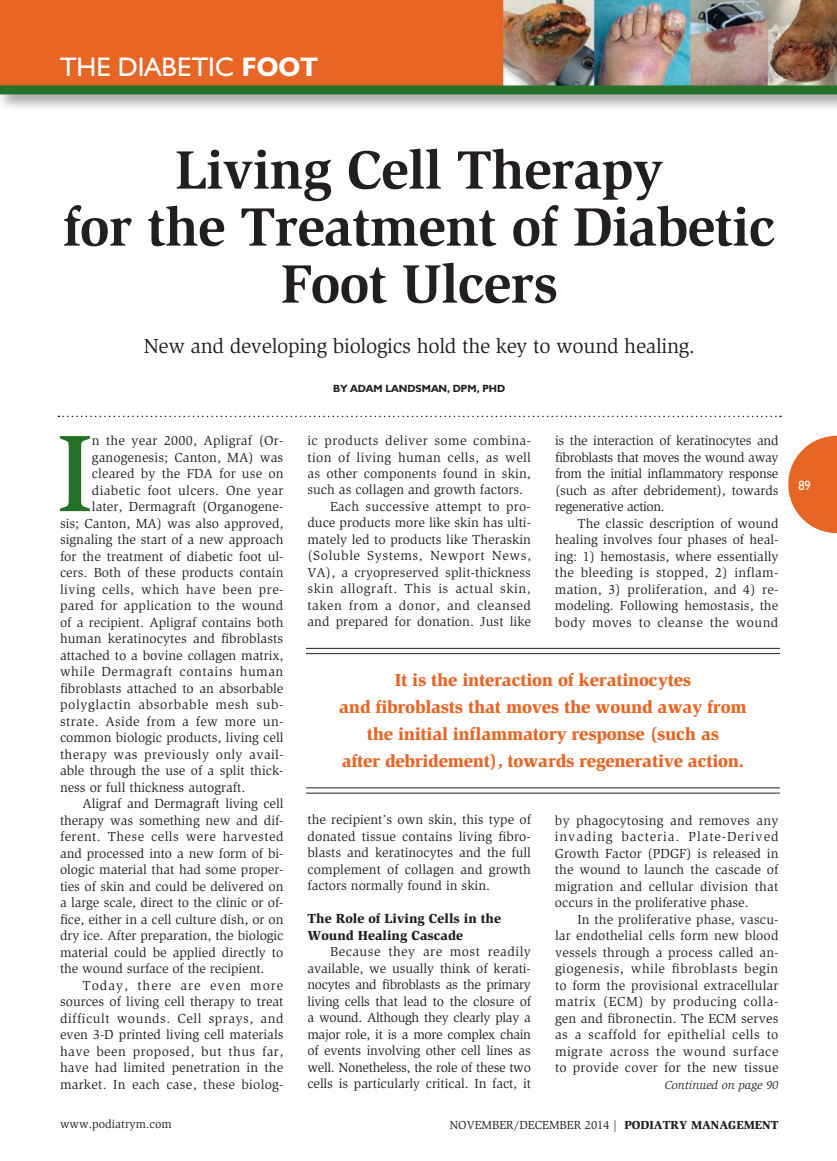
<style>
.page{position:relative;width:837px;height:1161px;background:#fff}
.page>*{position:absolute;margin:0;border:0;box-sizing:border-box;transform-origin:0 0}
.t1{font:500 112.05px "Slimbach";color:#247227}
.t2{font:700 55.5px/57px "Slimbach";letter-spacing:-.015em;color:#231f20;text-align:center}
.t3{font:27px "Humanist 521 BT";color:#fff}
.t4{font:21px "Slimbach";letter-spacing:-.015em;color:#231f20}
.t5{font:900 18px/27px "Slimbach";letter-spacing:-.015em;color:#e76626;text-align:center}
.t6{font:13.5px/16.5px "Slimbach";color:#231f20;text-align:justify}
.t7{font:13.5px "Slimbach";letter-spacing:.035em;color:#231f20}
.t8{font:13.5px "Slimbach";letter-spacing:.04em;color:#231f20}
.t9{font:13.5px "Slimbach";letter-spacing:.025em;color:#231f20}
.t10{font:13.5px "Slimbach";letter-spacing:.03em;color:#231f20}
.t11{font:13.5px "Slimbach";letter-spacing:.02em;color:#231f20}
.t12{font:900 13.5px/16.5px "Slimbach";color:#231f20}
.t13{font:13.5px "Slimbach";letter-spacing:.045em;color:#231f20}
.t14{font:13.5px "Slimbach";letter-spacing:.075em;color:#231f20}
.t15{font:13.5px "Humanist 521 BT";color:#fff;scale:.9 1}
.t16{font:12px "Slimbach";color:#231f20}
.t17{font:italic 12px "Slimbach";color:#231f20}
.t18{font:700 10.5px "Humanist 521 BT";color:#231f20}
.s1{font-weight:700}
.s2{font-weight:900}
</style>
<div class="page">
<svg style="left:788px;top:436px;width:49px;height:97px"></svg>
<svg style="left:58px;top:416px;width:723px;height:1px"></svg>
<hr style="left:306px;top:648px;width:474px;height:1px;background:#231f20">
<hr style="left:306px;top:653px;width:474px;height:1px;background:#231f20">
<hr style="left:306px;top:788px;width:474px;height:1px;background:#231f20">
<hr style="left:306px;top:793px;width:474px;height:1px;background:#231f20">
<img style="left:503px;top:0;width:334px;height:82px">
<div style="left:0;top:0;width:503px;height:82px;background:#e76626"></div>
<div style="left:0;top:82px;width:837px;height:29px;background:#231f20;opacity:.5"></div>
<div style="left:0;top:86px;width:837px;height:8px;background:#247227"></div>
<h3 class="t3" style="left:60px;top:50px;width:259px">THE DIABETIC <span class="s1">FOOT</span></h3>
<h2 class="t2" style="left:63px;top:141px;width:714px">Living Cell Therapy<br>for the Treatment of Diabetic<br>Foot Ulcers</h2>
<h3 class="t4" style="left:143px;top:334px;width:553px">New and developing biologics hold the key to wound healing.</h3>
<h1 class="t1" style="left:56px;top:406px;width:39px">I</h1>
<p class="t11" style="left:92px;top:433px;width:193px">n the year 2000, Apligraf (Or-</p>
<p class="t6" style="left:92px;top:449px;width:193px">ganogenesis; Canton, MA) was</p>
<p class="t6" style="left:92px;top:465px;width:193px">cleared by the FDA for use on</p>
<p class="t9" style="left:92px;top:482px;width:193px">diabetic foot ulcers. One year</p>
<p class="t6" style="left:92px;top:498px;width:193px">later, Dermagraft (Organogene-</p>
<p class="t6" style="left:60px;top:515px;width:225px">sis; Canton, MA) was also approved,</p>
<p class="t6" style="left:60px;top:531px;width:225px">signaling the start of a new approach</p>
<p class="t6" style="left:60px;top:548px;width:225px">for the treatment of diabetic foot ul-</p>
<p class="t6" style="left:60px;top:564px;width:225px">cers. Both of these products contain</p>
<p class="t7" style="left:60px;top:581px;width:225px">living cells, which have been pre-</p>
<p class="t6" style="left:60px;top:597px;width:225px">pared for application to the wound</p>
<p class="t6" style="left:60px;top:614px;width:225px">of a recipient. Apligraf contains both</p>
<p class="t6" style="left:60px;top:630px;width:225px">human keratinocytes and fibroblasts</p>
<p class="t6" style="left:60px;top:647px;width:225px">attached to a bovine collagen matrix,</p>
<p class="t8" style="left:60px;top:664px;width:225px">while Dermagraft contains human</p>
<p class="t6" style="left:60px;top:680px;width:225px">fibroblasts attached to an absorbable</p>
<p class="t13" style="left:60px;top:697px;width:225px">polyglactin absorbable mesh sub-</p>
<p class="t10" style="left:60px;top:713px;width:225px">strate. Aside from a few more un-</p>
<p class="t6" style="left:60px;top:729px;width:225px">common biologic products, living cell</p>
<p class="t9" style="left:60px;top:746px;width:225px">therapy was previously only avail-</p>
<p class="t6" style="left:60px;top:762px;width:225px">able through the use of a split thick-</p>
<p class="t6" style="left:60px;top:779px;width:187px">ness or full thickness autograft.</p>
<p class="t6" style="left:83px;top:795px;width:202px">Aligraf and Dermagraft living cell</p>
<p class="t6" style="left:60px;top:812px;width:225px">therapy was something new and dif-</p>
<p class="t7" style="left:60px;top:829px;width:225px">ferent. These cells were harvested</p>
<p class="t6" style="left:60px;top:845px;width:225px">and processed into a new form of bi-</p>
<p class="t6" style="left:60px;top:861px;width:225px">ologic material that had some proper-</p>
<p class="t6" style="left:60px;top:878px;width:225px">ties of skin and could be delivered on</p>
<p class="t6" style="left:60px;top:894px;width:225px">a large scale, direct to the clinic or of-</p>
<p class="t6" style="left:60px;top:911px;width:225px">fice, either in a cell culture dish, or on</p>
<p class="t6" style="left:60px;top:927px;width:225px">dry ice. After preparation, the biologic</p>
<p class="t6" style="left:60px;top:944px;width:225px">material could be applied directly to</p>
<p class="t6" style="left:60px;top:960px;width:206px">the wound surface of the recipient.</p>
<p class="t14" style="left:83px;top:977px;width:202px">Today, there are even more</p>
<p class="t6" style="left:60px;top:993px;width:225px">sources of living cell therapy to treat</p>
<p class="t8" style="left:60px;top:1010px;width:225px">difficult wounds. Cell sprays, and</p>
<p class="t6" style="left:60px;top:1026px;width:225px">even 3-D printed living cell materials</p>
<p class="t10" style="left:60px;top:1043px;width:225px">have been proposed, but thus far,</p>
<p class="t6" style="left:60px;top:1059px;width:225px">have had limited penetration in the</p>
<p class="t11" style="left:60px;top:1076px;width:225px">market. In each case, these biolog-</p>
<p class="t18" style="left:333px;top:382px;width:172px">BY ADAM LANDSMAN, DPM, PHD</p>
<p class="t10" style="left:307px;top:433px;width:225px">ic products deliver some combina-</p>
<p class="t9" style="left:307px;top:449px;width:225px">tion of living human cells, as well</p>
<p class="t6" style="left:307px;top:465px;width:225px">as other components found in skin,</p>
<p class="t6" style="left:307px;top:482px;width:217px">such as collagen and growth factors.</p>
<p class="t6" style="left:330px;top:498px;width:202px">Each successive attempt to pro-</p>
<p class="t6" style="left:307px;top:515px;width:225px">duce products more like skin has ulti-</p>
<p class="t6" style="left:307px;top:531px;width:225px">mately led to products like Theraskin</p>
<p class="t8" style="left:307px;top:548px;width:225px">(Soluble Systems, Newport News,</p>
<p class="t6" style="left:307px;top:564px;width:225px">VA), a cryopreserved split-thickness</p>
<p class="t7" style="left:307px;top:581px;width:225px">skin allograft. This is actual skin,</p>
<p class="t7" style="left:307px;top:598px;width:225px">taken from a donor, and cleansed</p>
<p class="t6" style="left:307px;top:614px;width:225px">and prepared for donation. Just like</p>
<p class="t6" style="left:555px;top:432px;width:225px">is the interaction of keratinocytes and fibroblasts that moves the wound away from the initial inflammatory response (such as after debridement), towards regenerative action.</p>
<p class="t6" style="left:555px;top:515px;width:225px;text-indent:23px">The classic description of wound healing involves four phases of heal&shy;ing: 1) hemostasis, where essentially the bleeding is stopped, 2) inflam&shy;mation, 3) proliferation, and 4) re&shy;modeling. Following hemostasis, the body moves to cleanse the wound</p>
<h3 class="t5" style="left:339px;top:666px;width:409px">It is the interaction of keratinocytes<br>and fibroblasts that moves the wound away from the initial inflammatory response (such as<br>after debridement), towards regenerative action.</h3>
<p class="t6" style="left:307px;top:812px;width:225px">the recipient’s own skin, this type of donated tissue contains living fibro&shy;blasts and keratinocytes and the full complement of collagen and growth factors normally found in skin.</p>
<p class="t12" style="left:307px;top:910px;width:195px">The Role of Living Cells in the<br>Wound Healing Cascade</p>
<p class="t6" style="left:307px;top:944px;width:225px;text-indent:23px">Because they are most readily available, we usually think of kerati&shy;nocytes and fibroblasts as the primary living cells that lead to the closure of a wound. Although they clearly play a major role, it is a more complex chain of events involving other cell lines as well. Nonetheless, the role of these two cells is particularly critical. In fact, it</p>
<p class="t6" style="left:555px;top:812px;width:225px">by phagocytosing and removes any invading bacteria. Plate-Derived Growth Factor (PDGF) is released in the wound to launch the cascade of migration and cellular division that occurs in the proliferative phase.</p>
<p class="t6" style="left:555px;top:911px;width:225px;text-indent:23px">In the proliferative phase, vascu&shy;lar endothelial cells form new blood vessels through a process called an&shy;giogenesis, while fibroblasts begin to form the provisional extracellular matrix (ECM) by producing colla&shy;gen and fibronectin. The ECM serves as a scaffold for epithelial cells to migrate across the wound surface to provide cover for the new tissue</p>
<p class="t17" style="left:665px;top:1078px;width:115px">Continued on page 90</p>
<p class="t16" style="left:60px;top:1117px;width:113px">www.podiatrym.com</p>
<p class="t16" style="left:449px;top:1118px;width:331px">NOVEMBER/DECEMBER 2014 | <span class="s2">PODIATRY MANAGEMENT</span></p>
<p class="t15" style="left:799px;top:477px;width:15px">89</p>
</div>
